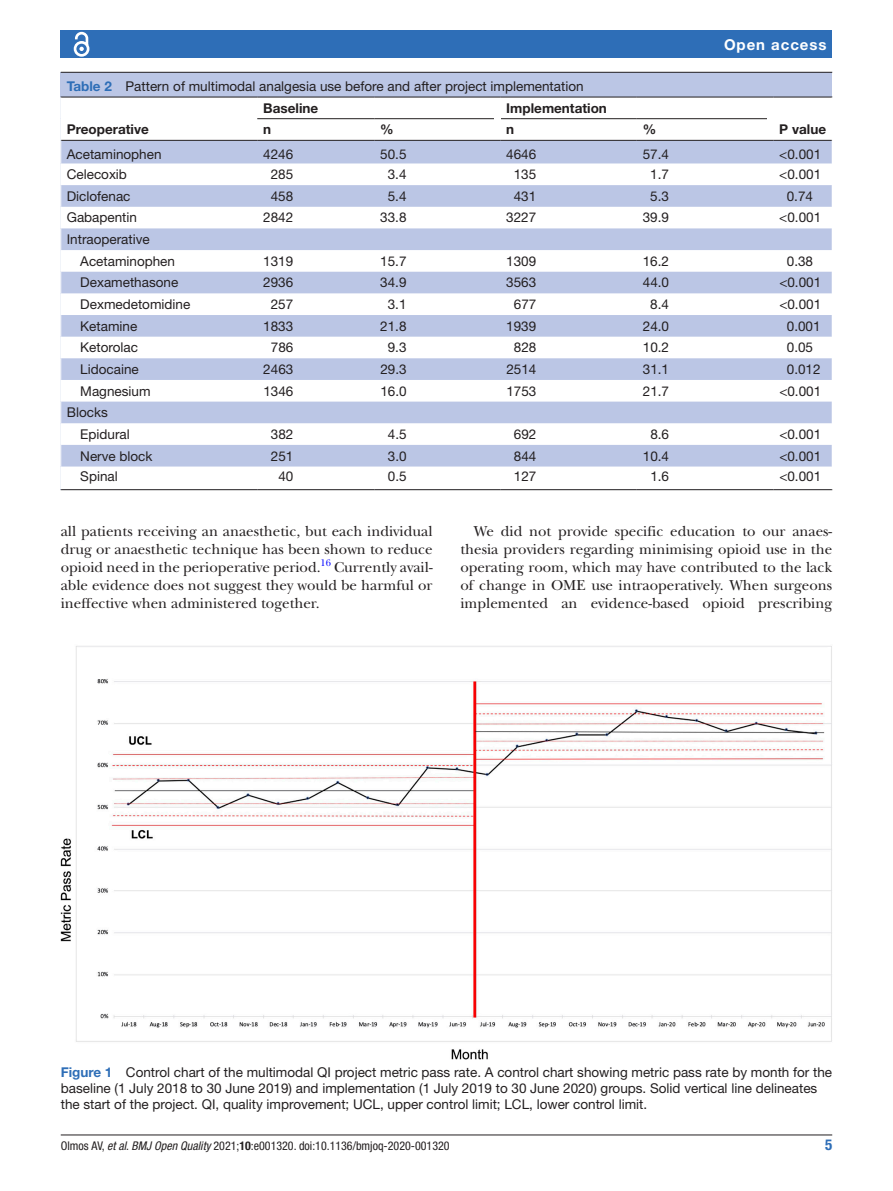
<style>
.page{position:relative;width:893px;height:1191px;background:#fff}
.page>*{position:absolute;margin:0;border:0;box-sizing:border-box;transform-origin:0 0}
.t1{font:15px/18px "New Baskerville";color:#231f20;text-align:justify}
.t2{font:700 15px "Helvetica Neue LT Std";letter-spacing:.065em;color:#fff}
.t3{font:700 condensed 15px "Helvetica Neue LT Std";color:#2e6eb7}
.t4{font:13.5px/21.6px "Helvetica Neue LT Std";color:#231f20}
.t5{font:700 13.5px "Helvetica Neue LT Std";color:#231f20}
.t6{font:condensed 12px "Helvetica Neue LT Std";color:#231f20}
.t7{font:9.9px "New Baskerville";color:#00f}
.s1{font-weight:700;color:#2e6eb7}
.s2{font-style:italic}
.s3{font-weight:700}
</style>
<div class="page">
<hr style="left:61px;top:1134px;width:771px;height:1px;background:#231f20">
<div style="left:61px;top:31px;width:771px;height:27px;background:#2e6eb7"></div>
<svg style="left:73px;top:31px;width:17px;height:26px"></svg>
<div style="left:61px;top:73px;width:771px;height:417px;background:#bbc6e5"></div>
<hr style="left:61px;top:72px;width:771px;height:1px;background:#231f20">
<svg style="left:61px;top:98px;width:771px;height:391px;fill:#fff"></svg>
<hr style="left:61px;top:140px;width:196px;height:1px;background:#231f20">
<hr style="left:773px;top:140px;width:59px;height:1px;background:#231f20">
<hr style="left:61px;top:97px;width:196px;height:1px;background:#231f20">
<hr style="left:257px;top:97px;width:117px;height:1px;background:#231f20">
<hr style="left:374px;top:97px;width:126px;height:1px;background:#231f20">
<hr style="left:500px;top:97px;width:137px;height:1px;background:#231f20">
<hr style="left:637px;top:97px;width:136px;height:1px;background:#231f20">
<hr style="left:773px;top:97px;width:59px;height:1px;background:#231f20">
<hr style="left:257px;top:118px;width:117px;height:1px;background:#231f20">
<hr style="left:257px;top:140px;width:117px;height:1px;background:#231f20">
<hr style="left:374px;top:118px;width:126px;height:1px;background:#231f20">
<hr style="left:374px;top:140px;width:126px;height:1px;background:#231f20">
<hr style="left:500px;top:118px;width:137px;height:1px;background:#231f20">
<hr style="left:500px;top:140px;width:137px;height:1px;background:#231f20">
<hr style="left:637px;top:118px;width:136px;height:1px;background:#231f20">
<hr style="left:637px;top:140px;width:136px;height:1px;background:#231f20">
<hr style="left:61px;top:489px;width:196px;height:1px;background:#231f20">
<hr style="left:257px;top:489px;width:117px;height:1px;background:#231f20">
<hr style="left:374px;top:489px;width:126px;height:1px;background:#231f20">
<hr style="left:500px;top:489px;width:137px;height:1px;background:#231f20">
<hr style="left:637px;top:489px;width:136px;height:1px;background:#231f20">
<hr style="left:773px;top:489px;width:59px;height:1px;background:#231f20">
<svg style="left:60px;top:97px;width:1px;height:392px"></svg>
<svg style="left:494px;top:116px;width:6px;height:5px"></svg>
<svg style="left:767px;top:116px;width:6px;height:5px"></svg>
<img style="left:61px;top:646px;width:771px;height:413px">
<p class="t2" style="left:724px;top:35px;width:104px">Open access</p>
<p class="t4" style="left:67px;top:75px;width:518px"><span class="s1">Table 2</span> Pattern of multimodal analgesia use before and after project implementation</p>
<p class="t5" style="left:67px;top:121px;width:84px">Preoperative</p>
<p class="t5" style="left:263px;top:99px;width:56px">Baseline</p>
<p class="t5" style="left:506px;top:99px;width:102px">Implementation</p>
<p class="t5" style="left:263px;top:121px;width:10px">n</p>
<p class="t5" style="left:380px;top:121px;width:15px">%</p>
<p class="t5" style="left:506px;top:121px;width:10px">n</p>
<p class="t5" style="left:643px;top:121px;width:15px">%</p>
<p class="t5" style="left:779px;top:121px;width:48px">P value</p>
<p class="t4" style="left:67px;top:143px;width:96px">Acetaminophen</p>
<p class="t4" style="left:263px;top:143px;width:32px">4246</p>
<p class="t4" style="left:380px;top:143px;width:28px">50.5</p>
<p class="t4" style="left:506px;top:143px;width:32px">4646</p>
<p class="t4" style="left:643px;top:143px;width:28px">57.4</p>
<p class="t4" style="left:779px;top:143px;width:43px">&lt;0.001</p>
<p class="t4" style="left:67px;top:163px;width:62px">Celecoxib</p>
<p class="t4" style="left:271px;top:163px;width:24px">285</p>
<p class="t4" style="left:388px;top:163px;width:20px">3.4</p>
<p class="t4" style="left:514px;top:163px;width:24px">135</p>
<p class="t4" style="left:650px;top:163px;width:20px">1.7</p>
<p class="t4" style="left:779px;top:163px;width:43px">&lt;0.001</p>
<p class="t4" style="left:67px;top:185px;width:65px">Diclofenac</p>
<p class="t4" style="left:271px;top:185px;width:24px">458</p>
<p class="t4" style="left:388px;top:185px;width:20px">5.4</p>
<p class="t4" style="left:514px;top:185px;width:24px">431</p>
<p class="t4" style="left:650px;top:185px;width:20px">5.3</p>
<p class="t4" style="left:787px;top:185px;width:28px">0.74</p>
<p class="t4" style="left:67px;top:207px;width:72px">Gabapentin</p>
<p class="t4" style="left:263px;top:207px;width:32px">2842</p>
<p class="t4" style="left:380px;top:207px;width:28px">33.8</p>
<p class="t4" style="left:506px;top:207px;width:32px">3227</p>
<p class="t4" style="left:643px;top:207px;width:28px">39.9</p>
<p class="t4" style="left:779px;top:207px;width:43px">&lt;0.001</p>
<p class="t4" style="left:80px;top:228px;width:96px;text-indent:-14px">Intraoperative<br>Acetaminophen</p>
<p class="t4" style="left:263px;top:250px;width:32px">1319</p>
<p class="t4" style="left:380px;top:250px;width:28px">15.7</p>
<p class="t4" style="left:506px;top:250px;width:32px">1309</p>
<p class="t4" style="left:643px;top:250px;width:28px">16.2</p>
<p class="t4" style="left:787px;top:250px;width:28px">0.38</p>
<p class="t4" style="left:80px;top:271px;width:100px">Dexamethasone</p>
<p class="t4" style="left:263px;top:271px;width:32px">2936</p>
<p class="t4" style="left:380px;top:271px;width:28px">34.9</p>
<p class="t4" style="left:506px;top:271px;width:32px">3563</p>
<p class="t4" style="left:643px;top:271px;width:28px">44.0</p>
<p class="t4" style="left:779px;top:271px;width:43px">&lt;0.001</p>
<p class="t4" style="left:80px;top:293px;width:112px">Dexmedetomidine</p>
<p class="t4" style="left:271px;top:293px;width:24px">257</p>
<p class="t4" style="left:388px;top:293px;width:20px">3.1</p>
<p class="t4" style="left:514px;top:293px;width:24px">677</p>
<p class="t4" style="left:650px;top:293px;width:20px">8.4</p>
<p class="t4" style="left:779px;top:293px;width:43px">&lt;0.001</p>
<p class="t4" style="left:80px;top:315px;width:59px">Ketamine</p>
<p class="t4" style="left:263px;top:315px;width:32px">1833</p>
<p class="t4" style="left:380px;top:315px;width:28px">21.8</p>
<p class="t4" style="left:506px;top:315px;width:32px">1939</p>
<p class="t4" style="left:643px;top:315px;width:28px">24.0</p>
<p class="t4" style="left:787px;top:315px;width:35px">0.001</p>
<p class="t4" style="left:80px;top:336px;width:59px">Ketorolac</p>
<p class="t4" style="left:271px;top:336px;width:24px">786</p>
<p class="t4" style="left:388px;top:336px;width:20px">9.3</p>
<p class="t4" style="left:514px;top:336px;width:24px">828</p>
<p class="t4" style="left:643px;top:336px;width:28px">10.2</p>
<p class="t4" style="left:787px;top:336px;width:28px">0.05</p>
<p class="t4" style="left:80px;top:358px;width:60px">Lidocaine</p>
<p class="t4" style="left:263px;top:358px;width:32px">2463</p>
<p class="t4" style="left:380px;top:358px;width:28px">29.3</p>
<p class="t4" style="left:506px;top:358px;width:32px">2514</p>
<p class="t4" style="left:643px;top:358px;width:28px">31.1</p>
<p class="t4" style="left:787px;top:358px;width:35px">0.012</p>
<p class="t4" style="left:80px;top:380px;width:72px">Magnesium</p>
<p class="t4" style="left:263px;top:380px;width:32px">1346</p>
<p class="t4" style="left:380px;top:380px;width:28px">16.0</p>
<p class="t4" style="left:506px;top:380px;width:32px">1753</p>
<p class="t4" style="left:643px;top:380px;width:28px">21.7</p>
<p class="t4" style="left:779px;top:380px;width:43px">&lt;0.001</p>
<p class="t4" style="left:80px;top:401px;width:51px;text-indent:-14px">Blocks<br>Epidural</p>
<p class="t4" style="left:271px;top:423px;width:24px">382</p>
<p class="t4" style="left:388px;top:423px;width:20px">4.5</p>
<p class="t4" style="left:514px;top:423px;width:24px">692</p>
<p class="t4" style="left:650px;top:423px;width:20px">8.6</p>
<p class="t4" style="left:779px;top:423px;width:43px">&lt;0.001</p>
<p class="t4" style="left:80px;top:445px;width:74px">Nerve block</p>
<p class="t4" style="left:271px;top:445px;width:24px">251</p>
<p class="t4" style="left:388px;top:445px;width:20px">3.0</p>
<p class="t4" style="left:514px;top:445px;width:24px">844</p>
<p class="t4" style="left:643px;top:445px;width:28px">10.4</p>
<p class="t4" style="left:779px;top:445px;width:43px">&lt;0.001</p>
<p class="t4" style="left:80px;top:465px;width:39px">Spinal</p>
<p class="t4" style="left:278px;top:465px;width:17px">40</p>
<p class="t4" style="left:388px;top:465px;width:20px">0.5</p>
<p class="t4" style="left:514px;top:465px;width:24px">127</p>
<p class="t4" style="left:650px;top:465px;width:20px">1.6</p>
<p class="t4" style="left:779px;top:465px;width:43px">&lt;0.001</p>
<p class="t1" style="left:61px;top:522px;width:373px">all patients receiving an anaesthetic, but each individual drug or anaesthetic technique has been shown to reduce opioid need in the perioperative period.</p>
<p class="t7" style="left:321px;top:556px;width:12px">16</p>
<p class="t1" style="left:61px;top:558px;width:373px;text-indent:273px">Currently avail&shy;able evidence does not suggest they would be harmful or ineffective when administered together.</p>
<p class="t1" style="left:460px;top:522px;width:373px;text-indent:14px">We did not provide specific education to our anaes&shy;thesia providers regarding minimising opioid use in the operating room, which may have contributed to the lack of change in OME use intraoperatively. When surgeons implemented an evidence-based opioid prescribing</p>
<p class="t4" style="left:61px;top:1063px;width:773px;line-height:16.2px"><span class="s1">Figure 1</span> Control chart of the multimodal QI project metric pass rate. A control chart showing metric pass rate by month for the baseline (1 July 2018 to 30 June 2019) and implementation (1 July 2019 to 30 June 2020) groups. Solid vertical line delineates the start of the project. QI, quality improvement; UCL, upper control limit; LCL, lower control limit.</p>
<p class="t6" style="left:61px;top:1138px;width:390px">Olmos AV, <span class="s2">et al</span>. <span class="s2">BMJ Open Quality</span> 2021;<span class="s3">10</span>:e001320. doi:10.1136/bmjoq-2020-001320</p>
<p class="t3" style="left:825px;top:1135px;width:9px">5</p>
</div>
